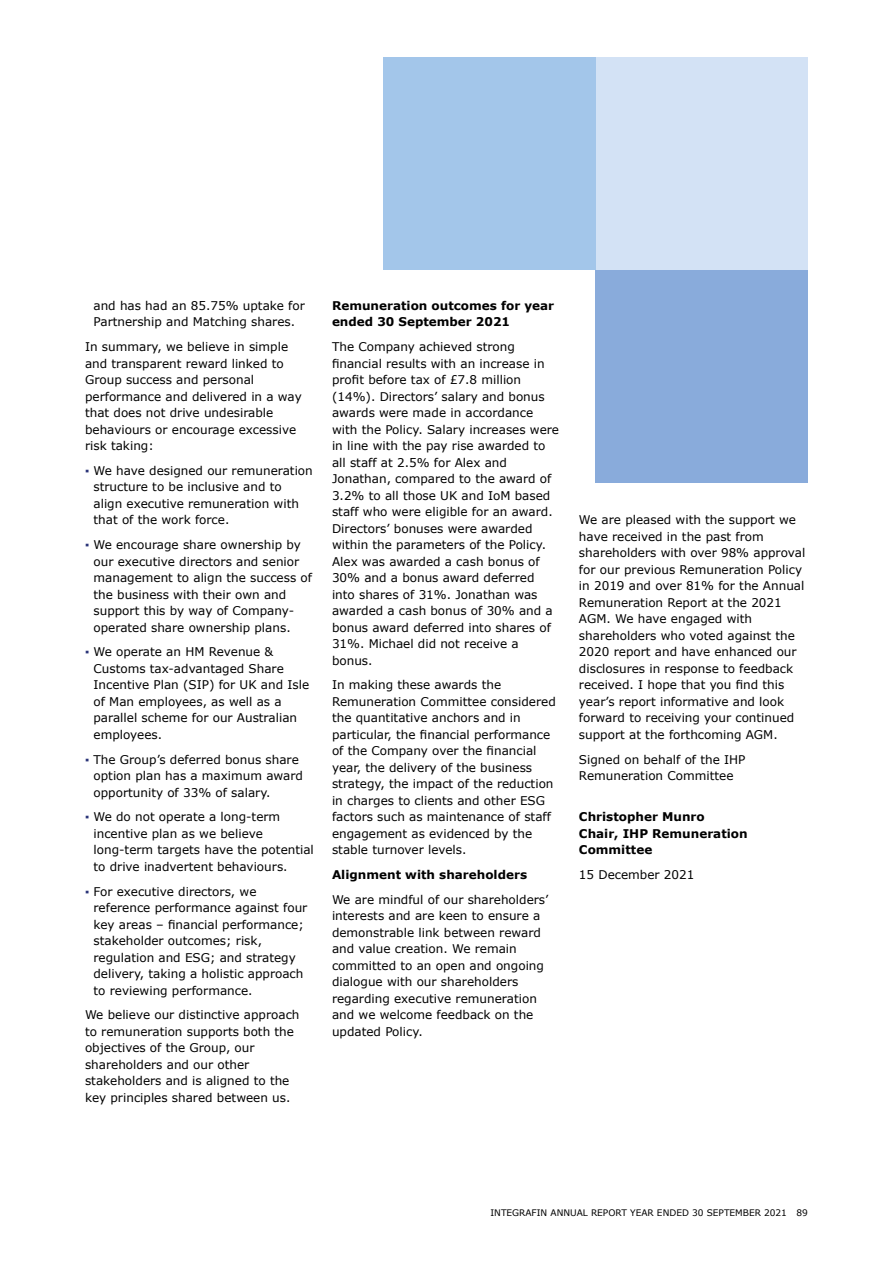
<style>
.page{position:relative;width:893px;height:1263px;background:#fff}
.page>*{position:absolute;margin:0;border:0;box-sizing:border-box;transform-origin:0 0}
.t1{font:12px/16.5px "Verdana";color:#000}
.t2{font:700 12px/16.5px "Verdana";color:#000}
.t3{font:9px "Verdana";color:#000}
.s1{color:#283277}
</style>
<div class="page">
<div style="left:595px;top:57px;width:213px;height:213px;background:#d3e2f5"></div>
<div style="left:383px;top:57px;width:212px;height:213px;background:#a3c6ea"></div>
<div style="left:595px;top:270px;width:213px;height:213px;background:#89abdb"></div>
<p class="t1" style="left:94px;top:297px;width:213px">and has had an 85.75% uptake for<br>Partnership and Matching shares.</p>
<p class="t1" style="left:85px;top:339px;width:218px">In summary, we believe in simple and transparent reward linked to<br>Group success and personal performance and delivered in a way that does not drive undesirable behaviours or encourage excessive risk taking:</p>
<p class="t1" style="left:94px;top:462px;width:221px;text-indent:-8px"><span class="s1">▪</span> We have designed our remuneration structure to be inclusive and to align executive remuneration with that of the work force.</p>
<p class="t1" style="left:94px;top:537px;width:220px;text-indent:-8px"><span class="s1">▪</span> We encourage share ownership by our executive directors and senior management to align the success of the business with their own and support this by way of Company&shy;operated share ownership plans.</p>
<p class="t1" style="left:94px;top:644px;width:217px;text-indent:-8px"><span class="s1">▪</span> We operate an HM Revenue &amp;<br>Customs tax-advantaged Share<br>Incentive Plan (SIP) for UK and Isle of Man employees, as well as a parallel scheme for our Australian employees.</p>
<p class="t1" style="left:94px;top:751px;width:211px;text-indent:-8px"><span class="s1">▪</span> The Group’s deferred bonus share option plan has a maximum award opportunity of 33% of salary.</p>
<p class="t1" style="left:94px;top:809px;width:222px;text-indent:-8px"><span class="s1">▪</span> We do not operate a long-term incentive plan as we believe long-term targets have the potential to drive inadvertent behaviours.</p>
<p class="t1" style="left:94px;top:883px;width:215px;text-indent:-8px"><span class="s1">▪</span> For executive directors, we reference performance against four key areas – financial performance; stakeholder outcomes; risk, regulation and ESG; and strategy delivery, taking a holistic approach to reviewing performance.</p>
<p class="t1" style="left:85px;top:1007px;width:216px">We believe our distinctive approach to remuneration supports both the objectives of the Group, our shareholders and our other stakeholders and is aligned to the key principles shared between us.</p>
<p class="t2" style="left:332px;top:297px;width:224px">Remuneration outcomes for year ended 30 September 2021</p>
<p class="t1" style="left:332px;top:339px;width:229px">The Company achieved strong financial results with an increase in profit before tax of £7.8 million (14%). Directors’ salary and bonus awards were made in accordance with the Policy. Salary increases were in line with the pay rise awarded to all staff at 2.5% for Alex and<br>Jonathan, compared to the award of<br>3.2% to all those UK and IoM based staff who were eligible for an award.<br>Directors’ bonuses were awarded within the parameters of the Policy.<br>Alex was awarded a cash bonus of<br>30% and a bonus award deferred into shares of 31%. Jonathan was awarded a cash bonus of 30% and a bonus award deferred into shares of<br>31%. Michael did not receive a bonus.</p>
<p class="t1" style="left:332px;top:677px;width:225px">In making these awards the Remuneration Committee considered the quantitative anchors and in particular, the financial performance of the Company over the financial year, the delivery of the business strategy, the impact of the reduction in charges to clients and other ESG factors such as maintenance of staff engagement as evidenced by the stable turnover levels.</p>
<p class="t2" style="left:332px;top:867px;width:197px">Alignment with shareholders</p>
<p class="t1" style="left:332px;top:891px;width:218px">We are mindful of our shareholders’ interests and are keen to ensure a demonstrable link between reward and value creation. We remain committed to an open and ongoing dialogue with our shareholders regarding executive remuneration and we welcome feedback on the updated Policy.</p>
<p class="t1" style="left:579px;top:512px;width:228px">We are pleased with the support we have received in the past from shareholders with over 98% approval for our previous Remuneration Policy in 2019 and over 81% for the Annual Remuneration Report at the 2021<br>AGM. We have engaged with shareholders who voted against the 2020 report and have enhanced our disclosures in response to feedback received. I hope that you find this year’s report informative and look forward to receiving your continued support at the forthcoming AGM.</p>
<p class="t1" style="left:579px;top:751px;width:168px">Signed on behalf of the IHP<br>Remuneration Committee</p>
<p class="t2" style="left:579px;top:809px;width:170px">Christopher Munro<br>Chair, IHP Remuneration<br>Committee</p>
<p class="t1" style="left:579px;top:867px;width:117px">15 December 2021</p>
<p class="t3" style="left:490px;top:1207px;width:319px">INTEGRAFIN ANNUAL REPORT YEAR ENDED 30 SEPTEMBER 2021 89</p>
</div>
